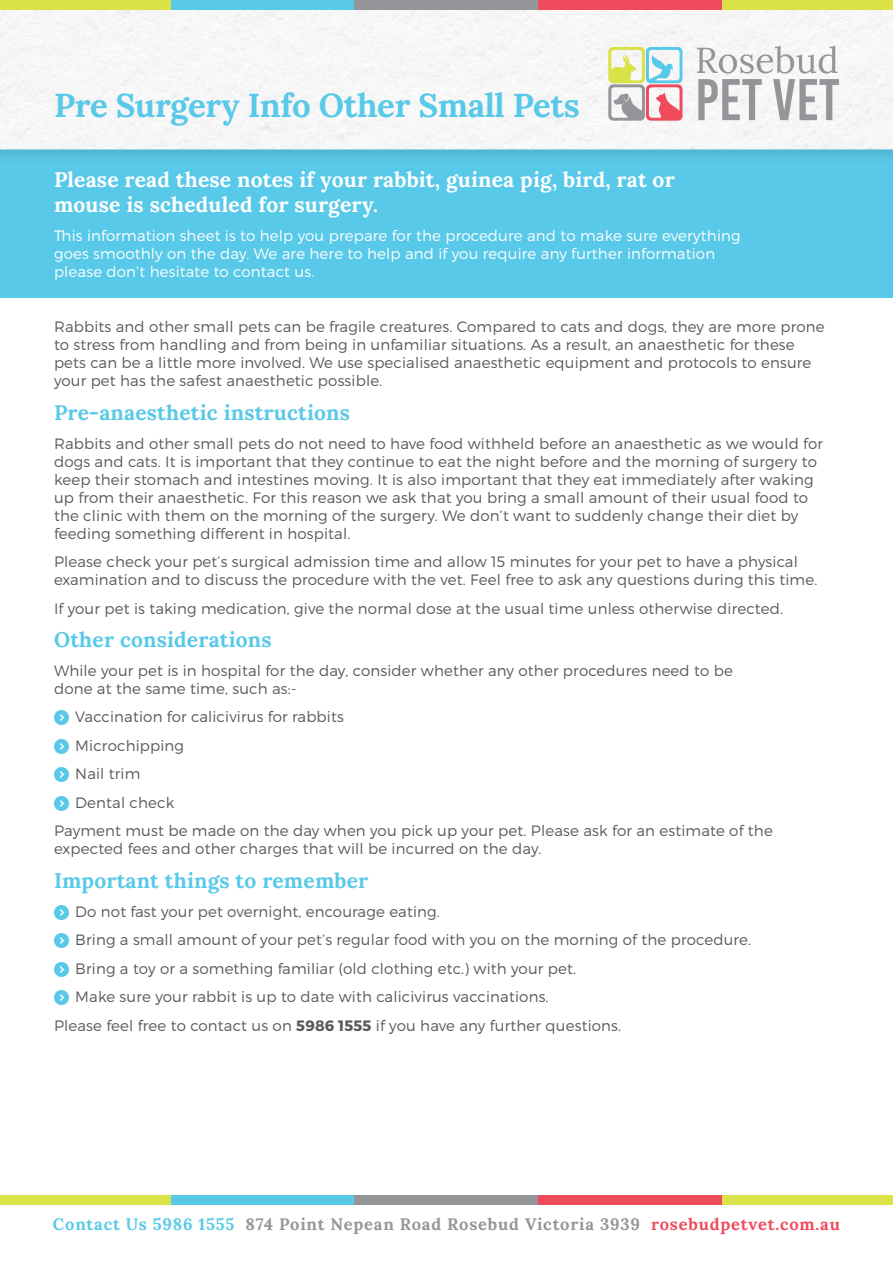
<style>
.page{position:relative;width:893px;height:1263px;background:#fff}
.page>*{position:absolute;margin:0;border:0;box-sizing:border-box;transform-origin:0 0}
.t1{font:700 33px "Lora";letter-spacing:-.01em;color:#58c9e8}
.t2{font:700 21px/25.2px "Lora";letter-spacing:.01em;color:#fff}
.t3{font:700 21px "Lora";letter-spacing:.01em;color:#58c9e8}
.t4{font:700 16.5px "Lora";letter-spacing:.05em;color:#939598}
.t5{font:300 15px/18px "Montserrat";letter-spacing:.01em;color:#58595b}
.t6{font:300 15px/18px "Montserrat";letter-spacing:.01em;color:#fff}
.s1{font-weight:700}
.s2{color:#58c9e8}
.s3{color:#f04b5d}
</style>
<div class="page">
<div style="left:0;top:150px;width:893px;height:148px;background:#58c9e8"></div>
<div style="left:0;top:1px;width:893px;height:166px;background:#231f20;opacity:.4"></div>
<img style="left:0;top:9px;width:893px;height:141px">
<div style="left:171px;top:0;width:184px;height:9px;background:#58c9e8"></div>
<div style="left:0;top:0;width:171px;height:9px;background:#dae247"></div>
<div style="left:355px;top:0;width:183px;height:9px;background:#939598"></div>
<div style="left:538px;top:0;width:184px;height:9px;background:#f04b5d"></div>
<div style="left:722px;top:0;width:171px;height:9px;background:#dae247"></div>
<div style="left:171px;top:1195px;width:184px;height:9px;background:#58c9e8"></div>
<div style="left:0;top:1195px;width:171px;height:9px;background:#dae247"></div>
<div style="left:355px;top:1195px;width:183px;height:9px;background:#939598"></div>
<div style="left:538px;top:1195px;width:184px;height:9px;background:#f04b5d"></div>
<div style="left:722px;top:1195px;width:171px;height:9px;background:#dae247"></div>
<svg style="left:697px;top:46px;width:142px;height:74px"></svg>
<svg style="left:608px;top:47px;width:74px;height:74px"></svg>
<h1 class="t1" style="left:54px;top:84px;width:527px">Pre Surgery Info Other Small Pets</h1>
<h2 class="t2" style="left:54px;top:167px;width:622px">Please read these notes if your rabbit, guinea pig, bird, rat or mouse is scheduled for surgery.</h2>
<p class="t6" style="left:54px;top:226px;width:688px">This information sheet is to help you prepare for the procedure and to make sure everything goes smoothly on the day. We are here to help and if you require any further information please don’t hesitate to contact us.</p>
<p class="t5" style="left:54px;top:318px;width:772px">Rabbits and other small pets can be fragile creatures. Compared to cats and dogs, they are more prone to stress from handling and from being in unfamiliar situations. As a result, an anaesthetic for these pets can be a little more involved. We use specialised anaesthetic equipment and protocols to ensure your pet has the safest anaesthetic possible.</p>
<h2 class="t3" style="left:54px;top:399px;width:297px">Pre-anaesthetic instructions</h2>
<p class="t5" style="left:54px;top:434px;width:771px">Rabbits and other small pets do not need to have food withheld before an anaesthetic as we would for dogs and cats. It is important that they continue to eat the night before and the morning of surgery to keep their stomach and intestines moving. It is also important that they eat immediately after waking up from their anaesthetic. For this reason we ask that you bring a small amount of their usual food to the clinic with them on the morning of the surgery. We don’t want to suddenly change their diet by feeding something different in hospital.</p>
<p class="t5" style="left:54px;top:553px;width:765px">Please check your pet’s surgical admission time and allow 15 minutes for your pet to have a physical examination and to discuss the procedure with the vet. Feel free to ask any questions during this time.</p>
<p class="t5" style="left:54px;top:599px;width:731px">If your pet is taking medication, give the normal dose at the usual time unless otherwise directed.</p>
<h2 class="t3" style="left:54px;top:626px;width:219px">Other considerations</h2>
<p class="t5" style="left:54px;top:661px;width:680px">While your pet is in hospital for the day, consider whether any other procedures need to be done at the same time, such as:-</p>
<p class="t5" style="left:75px;top:708px;width:270px">Vaccination for calicivirus for rabbits</p>
<p class="t5" style="left:75px;top:736px;width:110px">Microchipping</p>
<p class="t5" style="left:75px;top:765px;width:67px">Nail trim</p>
<p class="t5" style="left:75px;top:793px;width:101px">Dental check</p>
<p class="t5" style="left:54px;top:822px;width:720px">Payment must be made on the day when you pick up your pet. Please ask for an estimate of the</p>
<p class="t5" style="left:54px;top:840px;width:489px">expected fees and other charges that will be incurred on the day.</p>
<h2 class="t3" style="left:54px;top:867px;width:316px">Important things to remember</h2>
<p class="t5" style="left:75px;top:902px;width:366px">Do not fast your pet overnight, encourage eating.</p>
<p class="t5" style="left:75px;top:930px;width:677px">Bring a small amount of your pet’s regular food with you on the morning of the procedure.</p>
<p class="t5" style="left:75px;top:959px;width:502px">Bring a toy or a something familiar (old clothing etc.) with your pet.</p>
<p class="t5" style="left:75px;top:987px;width:475px">Make sure your rabbit is up to date with calicivirus vaccinations.</p>
<p class="t5" style="left:54px;top:1016px;width:569px">Please feel free to contact us on <span class="s1">5986 1555</span> if you have any further questions.</p>
<p class="t4" style="left:53px;top:1213px;width:788px"><span class="s2">Contact Us 5986 1555</span> 874 Point Nepean Road Rosebud Victoria 3939 <span class="s3">rosebudpetvet.com.au</span></p>
</div>
